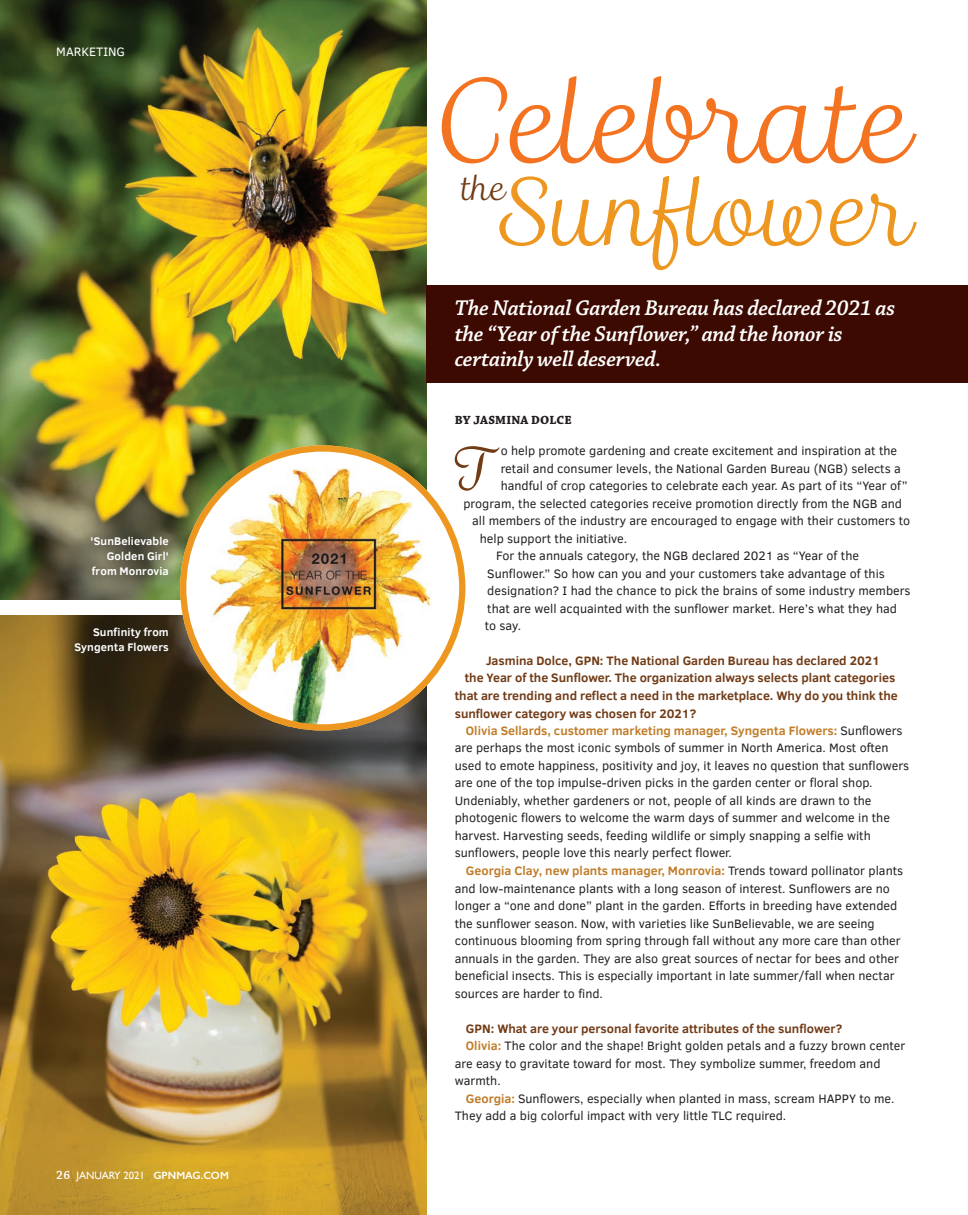
<style>
.page{position:relative;width:968px;height:1215px;background:#fff}
.page>*{position:absolute;margin:0;border:0;box-sizing:border-box;transform-origin:0 0}
.Body_GPN_2018{font:111.62px "Madre Script";color:#f37321}
.Body_GPN_2018-2{font:89.88px "Madre Script";color:#ee9720}
.Body_GPN_2018-3{font:57.38px "Madre Script";color:#713b16}
.Body_GPN_2018-4{font:33.25px "Madre Script";color:#713b16}
.Deck{font:italic 600 22.5px/25.9px "Chaparral Pro";letter-spacing:-.015em;color:#fff}
.Body_GPN_2018-5{font:12.5px/17.5px "Clear Sans";color:#231f20}
.Body_GPN_2018-6{font:700 12.5px "Clear Sans";color:#713b16}
.Byline_GPN_2018{font:700 12.5px "Chaparral Pro";letter-spacing:.01em;color:#231f20}
.Label_L__GPN_2018{font:12.5px "Clear Sans";color:#fff}
.Captions_2018{font:700 11.25px "Clear Sans";letter-spacing:.01em;color:#fff}
.t1{font:10.62px "Gill Sans";color:#fff}
.s1{font-family:"Chaparral Pro";font-weight:600;font-size:12.5px}
.s2{font-weight:600}
.s3{font-weight:700;color:#c07d2a}
</style>
<div class="page">
<img style="left:0;top:0;width:426px;height:600px">
<div style="left:426px;top:285px;width:541px;height:97px;background:#3c0a01"></div>
<img style="left:0;top:615px;width:426px;height:600px">
<svg style="left:183px;top:449px;width:279px;height:278px"></svg>
<img style="left:210px;top:468px;width:225px;height:259px">
<div style="left:180px;top:445px;width:285px;height:286px;border:6px solid #ee9720;border-radius:50%"></div>
<div style="left:64px;top:618px;width:117px;height:49px;background:#231f20;opacity:.24"></div>
<div style="left:81px;top:527px;width:100px;height:61px;background:#231f20;opacity:.24"></div>
<p class="Label_L__GPN_2018" style="left:56px;top:44px;width:70px">MARKETING</p>
<p class="Captions_2018" style="left:91px;top:533px;width:80px">'SunBelievable</p>
<p class="Captions_2018" style="left:107px;top:548px;width:64px">Golden Girl'</p>
<p class="Captions_2018" style="left:92px;top:563px;width:79px">from Monrovia</p>
<p class="Captions_2018" style="left:93px;top:624px;width:77px">Sunfinity from</p>
<p class="Captions_2018" style="left:74px;top:639px;width:96px">Syngenta Flowers</p>
<p class="t1" style="left:56px;top:1169px;width:174px"><span class="s1">26</span> JANUARY 2021 <span class="s2">GPNMAG.COM</span></p>
<p class="Body_GPN_2018" style="left:439px;top:58px;width:474px">Celebrate</p>
<p class="Body_GPN_2018-4" style="left:462px;top:169px;width:45px">the</p>
<p class="Body_GPN_2018-2" style="left:499px;top:161px;width:415px">Sunflower</p>
<p class="Deck" style="left:455px;top:295px;width:442px">The National Garden Bureau has declared 2021 as the “Year of the Sunflower,” and the honor is certainly well deserved.</p>
<p class="Byline_GPN_2018" style="left:455px;top:412px;width:118px">BY JASMINA DOLCE</p>
<p class="Body_GPN_2018-3" style="left:454px;top:437px;width:41px">T</p>
<p class="Body_GPN_2018-5" style="left:500px;top:442px;width:398px">o help promote gardening and create excitement and inspiration at the</p>
<p class="Body_GPN_2018-5" style="left:500px;top:459px;width:402px">retail and consumer levels, the National Garden Bureau (NGB) selects a</p>
<p class="Body_GPN_2018-5" style="left:500px;top:477px;width:408px">handful of crop categories to celebrate each year. As part of its “Year of”</p>
<p class="Body_GPN_2018-5" style="left:463px;top:494px;width:440px">program, the selected categories receive promotion directly from the NGB and</p>
<p class="Body_GPN_2018-5" style="left:472px;top:512px;width:439px">all members of the industry are encouraged to engage with their customers to</p>
<p class="Body_GPN_2018-5" style="left:480px;top:529px;width:149px">help support the initiative.</p>
<p class="Body_GPN_2018-5" style="left:485px;top:547px;width:427px;text-indent:11px">For the annuals category, the NGB declared 2021 as “Year of the Sunflower.” So how can you and your customers take advantage of this designation? I had the chance to pick the brains of some industry members that are well acquainted with the sunflower market. Here’s what they had<br>to say.</p>
<p class="Body_GPN_2018-6" style="left:486px;top:652px;width:395px">Jasmina Dolce, GPN: The National Garden Bureau has declared 2021</p>
<p class="Body_GPN_2018-6" style="left:465px;top:669px;width:432px">the Year of the Sunflower. The organization always selects plant categories</p>
<p class="Body_GPN_2018-6" style="left:455px;top:687px;width:444px">that are trending and reflect a need in the marketplace. Why do you think the</p>
<p class="Body_GPN_2018-6" style="left:455px;top:704px;width:243px">sunflower category was chosen for 2021?</p>
<p class="Body_GPN_2018-5" style="left:455px;top:722px;width:456px;text-indent:11px"><span class="s3">Olivia Sellards, customer marketing manager, Syngenta Flowers:</span> Sunflowers are perhaps the most iconic symbols of summer in North America. Most often used to emote happiness, positivity and joy, it leaves no question that sunflowers are one of the top impulse-driven picks in the garden center or floral shop.<br>Undeniably, whether gardeners or not, people of all kinds are drawn to the photogenic flowers to welcome the warm days of summer and welcome in the harvest. Harvesting seeds, feeding wildlife or simply snapping a selfie with sunflowers, people love this nearly perfect flower.</p>
<p class="Body_GPN_2018-5" style="left:455px;top:862px;width:450px;text-indent:11px"><span class="s3">Georgia Clay, new plants manager, Monrovia:</span> Trends toward pollinator plants and low-maintenance plants with a long season of interest. Sunflowers are no longer a “one and done” plant in the garden. Efforts in breeding have extended the sunflower season. Now, with varieties like SunBelievable, we are seeing continuous blooming from spring through fall without any more care than other annuals in the garden. They are also great sources of nectar for bees and other beneficial insects. This is especially important in late summer/fall when nectar sources are harder to find.</p>
<p class="Body_GPN_2018-6" style="left:466px;top:1019px;width:378px">GPN: What are your personal favorite attributes of the sunflower?</p>
<p class="Body_GPN_2018-5" style="left:455px;top:1037px;width:452px;text-indent:11px"><span class="s3">Olivia:</span> The color and the shape! Bright golden petals and a fuzzy brown center are easy to gravitate toward for most. They symbolize summer, freedom and warmth.</p>
<p class="Body_GPN_2018-5" style="left:455px;top:1089px;width:441px;text-indent:11px"><span class="s3">Georgia:</span> Sunflowers, especially when planted in mass, scream HAPPY to me.<br>They add a big colorful impact with very little TLC required.</p>
</div>
